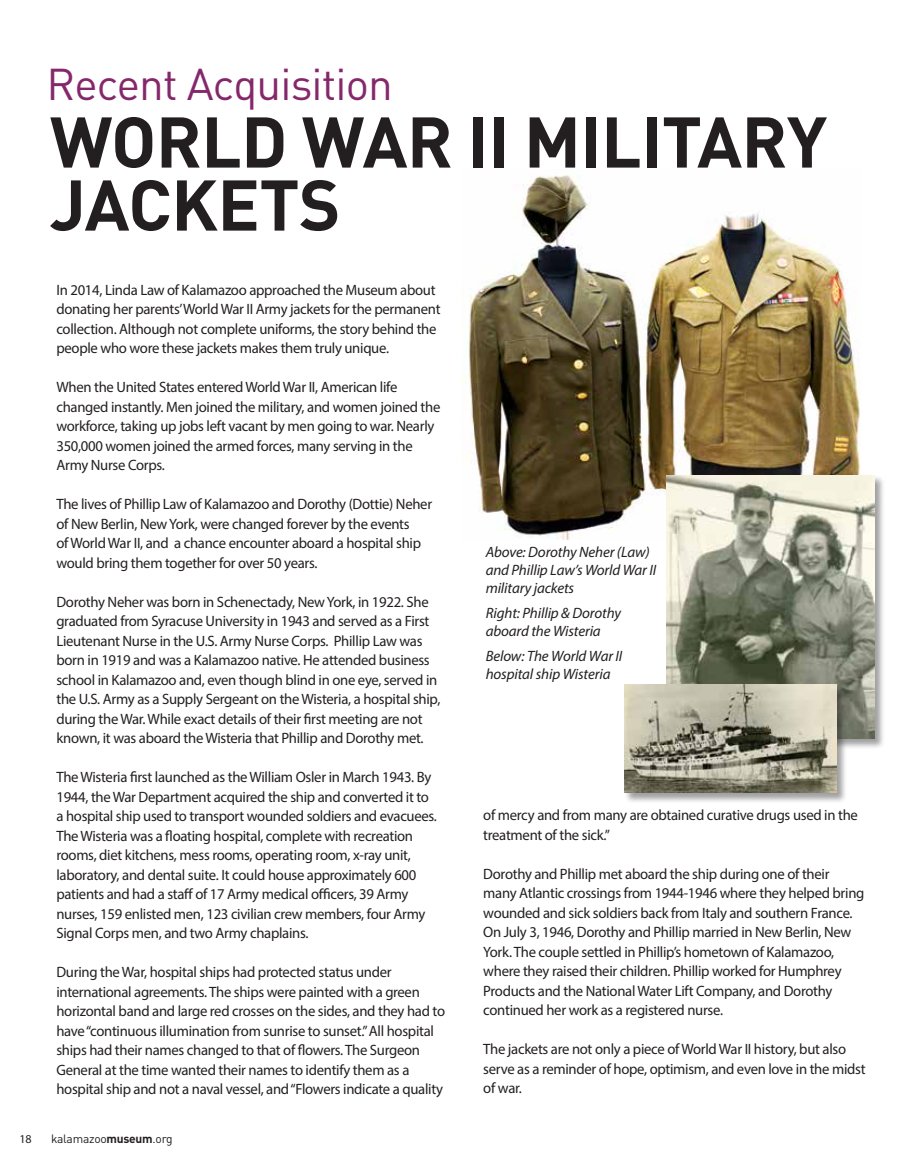
<style>
.page{position:relative;width:905px;height:1161px;background:#fff}
.page>*{position:absolute;margin:0;border:0;box-sizing:border-box;transform-origin:0 0}
.t1{font:700 70.5px/63px "DIN Pro";letter-spacing:-.01em;color:#231f20}
.t2{font:43.95px "DIN Pro";letter-spacing:-.02em;color:#85286b}
.t3{font:15px/19.5px "Myriad Pro";letter-spacing:-.02em;color:#231f20}
.t4{font:italic 15px/18px "Myriad Pro";letter-spacing:-.01em;color:#231f20}
.t5{font:12px "DIN Pro";letter-spacing:-.02em;color:#231f20}
.t6{font:12px "Myriad Pro";color:#231f20}
.s1{font-weight:700}
</style>
<div class="page">
<img style="left:461px;top:175px;width:399px;height:365px">
<div style="left:665px;top:475px;width:220px;height:274px;background:#231f20;opacity:.43"></div>
<img style="left:666px;top:476px;width:208px;height:263px">
<div style="left:624px;top:685px;width:223px;height:118px;background:#231f20;opacity:.43"></div>
<img style="left:624px;top:685px;width:212px;height:108px">
<h2 class="t2" style="left:46px;top:55px;width:348px">Recent Acquisition</h2>
<h1 class="t1" style="left:50px;top:108px;width:778px">WORLD WAR II MILITARY<br>JACKETS</h1>
<p class="t3" style="left:56px;top:280px;width:385px">In 2014, Linda Law of Kalamazoo approached the Museum about donating her parents’World War II Army jackets for the permanent collection. Although not complete uniforms, the story behind the people who wore these jackets makes them truly unique.</p>
<p class="t3" style="left:56px;top:377px;width:385px">When the United States entered World War II, American life changed instantly. Men joined the military, and women joined the workforce, taking up jobs left vacant by men going to war. Nearly 350,000 women joined the armed forces, many serving in the Army Nurse Corps.</p>
<p class="t3" style="left:56px;top:494px;width:377px">The lives of Phillip Law of Kalamazoo and Dorothy (Dottie) Neher of New Berlin, New York, were changed forever by the events<br>of World War II, and a chance encounter aboard a hospital ship would bring them together for over 50 years.</p>
<p class="t3" style="left:56px;top:592px;width:385px">Dorothy Neher was born in Schenectady, New York, in 1922. She graduated from Syracuse University in 1943 and served as a First Lieutenant Nurse in the U.S. Army Nurse Corps. Phillip Law was born in 1919 and was a Kalamazoo native. He attended business school in Kalamazoo and, even though blind in one eye, served in the U.S. Army as a Supply Sergeant on the Wisteria, a hospital ship, during the War. While exact details of their first meeting are not known, it was aboard the Wisteria that Phillip and Dorothy met.</p>
<p class="t3" style="left:56px;top:767px;width:382px">The Wisteria first launched as the William Osler in March 1943. By 1944, the War Department acquired the ship and converted it to a hospital ship used to transport wounded soldiers and evacuees.<br>The Wisteria was a floating hospital, complete with recreation rooms, diet kitchens, mess rooms, operating room, x-ray unit, laboratory, and dental suite. It could house approximately 600 patients and had a staff of 17 Army medical officers, 39 Army nurses, 159 enlisted men, 123 civilian crew members, four Army Signal Corps men, and two Army chaplains.</p>
<p class="t3" style="left:56px;top:962px;width:390px">During the War, hospital ships had protected status under international agreements. The ships were painted with a green horizontal band and large red crosses on the sides, and they had to have “continuous illumination from sunrise to sunset.” All hospital ships had their names changed to that of flowers. The Surgeon General at the time wanted their names to identify them as a hospital ship and not a naval vessel, and “Flowers indicate a quality</p>
<p class="t6" style="left:20px;top:1132px;width:14px">18</p>
<p class="t5" style="left:51px;top:1131px;width:123px">kalamazoo<span class="s1">museum</span>.org</p>
<p class="t4" style="left:485px;top:543px;width:172px">Above: Dorothy Neher (Law) and Phillip Law’s World War II military jackets</p>
<p class="t4" style="left:485px;top:604px;width:137px">Right: Phillip &amp; Dorothy aboard the Wisteria</p>
<p class="t4" style="left:485px;top:646px;width:138px">Below: The World War II hospital ship Wisteria</p>
<p class="t3" style="left:483px;top:805px;width:376px">of mercy and from many are obtained curative drugs used in the treatment of the sick.”</p>
<p class="t3" style="left:483px;top:864px;width:382px">Dorothy and Phillip met aboard the ship during one of their many Atlantic crossings from 1944-1946 where they helped bring wounded and sick soldiers back from Italy and southern France.<br>On July 3, 1946, Dorothy and Phillip married in New Berlin, New York. The couple settled in Phillip’s hometown of Kalamazoo, where they raised their children. Phillip worked for Humphrey Products and the National Water Lift Company, and Dorothy continued her work as a registered nurse.</p>
<p class="t3" style="left:483px;top:1039px;width:384px">The jackets are not only a piece of World War II history, but also serve as a reminder of hope, optimism, and even love in the midst of war.</p>
</div>
